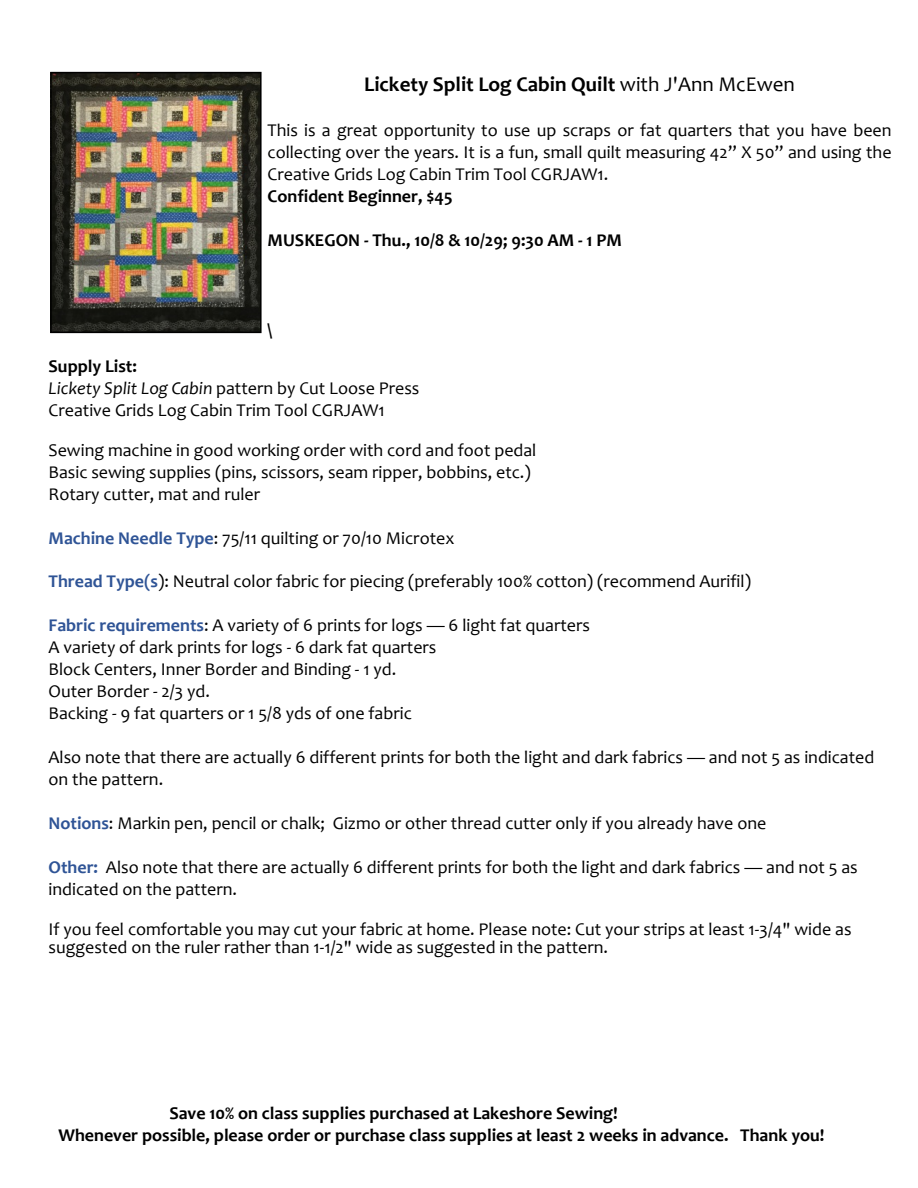
<style>
.page{position:relative;width:918px;height:1188px;background:#fff}
.page>*{position:absolute;margin:0;border:0;box-sizing:border-box;transform-origin:0 0}
.t1{font:700 21px "Candara";color:#000}
.t2{font:18px/22px "Candara";color:#000}
.t3{font:700 18px/22px "Candara";color:#000}
.s1{font-weight:400}
.s2{font-weight:700}
.s3{font-style:italic}
.s4{font-weight:700;color:#2f5496}
</style>
<div class="page">
<img style="left:53px;top:75px;width:206px;height:255px">
<div style="left:50px;top:72px;width:212px;height:261px;border:2px solid #000"></div>
<p class="t1" style="left:364px;top:76px;width:432px">Lickety Split Log Cabin Quilt <span class="s1">with J'Ann McEwen</span></p>
<p class="t2" style="left:268px;top:121px;width:626px;text-align:justify">This is a great opportunity to use up scraps or fat quarters that you have been collecting over the years. It is a fun, small quilt measuring 42” X 50” and using the Creative Grids Log Cabin Trim Tool CGRJAW1.</p>
<p class="t3" style="left:268px;top:187px;width:187px">Confident Beginner, $45</p>
<p class="t3" style="left:268px;top:231px;width:356px">MUSKEGON - Thu., 10/8 &amp; 10/29; 9:30 AM - 1 PM</p>
<p class="t3" style="left:268px;top:321px;width:6px">\</p>
<p class="t2" style="left:49px;top:357px;width:372px"><span class="s2">Supply List:<br></span><span class="s3">Lickety Split Log Cabin</span> pattern by Cut Loose Press<br>Creative Grids Log Cabin Trim Tool CGRJAW1</p>
<p class="t2" style="left:49px;top:441px;width:489px">Sewing machine in good working order with cord and foot pedal<br>Basic sewing supplies (pins, scissors, seam ripper, bobbins, etc.)<br>Rotary cutter, mat and ruler</p>
<p class="t2" style="left:49px;top:528px;width:407px"><span class="s4">Machine Needle Type</span>: 75/11 quilting or 70/10 Microtex</p>
<p class="t2" style="left:49px;top:572px;width:704px"><span class="s4">Thread Type(s</span>): Neutral color fabric for piecing (preferably 100% cotton) (recommend Aurifil)</p>
<p class="t2" style="left:49px;top:616px;width:543px"><span class="s4">Fabric requirements</span>: A variety of 6 prints for logs — 6 light fat quarters A variety of dark prints for logs - 6 dark fat quarters<br>Block Centers, Inner Border and Binding - 1 yd.<br>Outer Border - 2/3 yd.<br>Backing - 9 fat quarters or 1 5/8 yds of one fabric</p>
<p class="t2" style="left:49px;top:748px;width:827px">Also note that there are actually 6 different prints for both the light and dark fabrics — and not 5 as indicated on the pattern.</p>
<p class="t2" style="left:49px;top:814px;width:719px"><span class="s4">Notions</span>: Markin pen, pencil or chalk; Gizmo or other thread cutter only if you already have one</p>
<p class="t2" style="left:49px;top:858px;width:811px"><span class="s4">Other:</span> Also note that there are actually 6 different prints for both the light and dark fabrics — and not 5 as indicated on the pattern.</p>
<p class="t2" style="left:49px;top:922px;width:805px;line-height:18px">If you feel comfortable you may cut your fabric at home. Please note: Cut your strips at least 1-3/4" wide as suggested on the ruler rather than 1-1/2" wide as suggested in the pattern.</p>
<p class="t3" style="left:59px;top:1104px;width:767px;text-indent:111px">Save 10% on class supplies purchased at Lakeshore Sewing!<br>Whenever possible, please order or purchase class supplies at least 2 weeks in advance. Thank you!</p>
</div>
